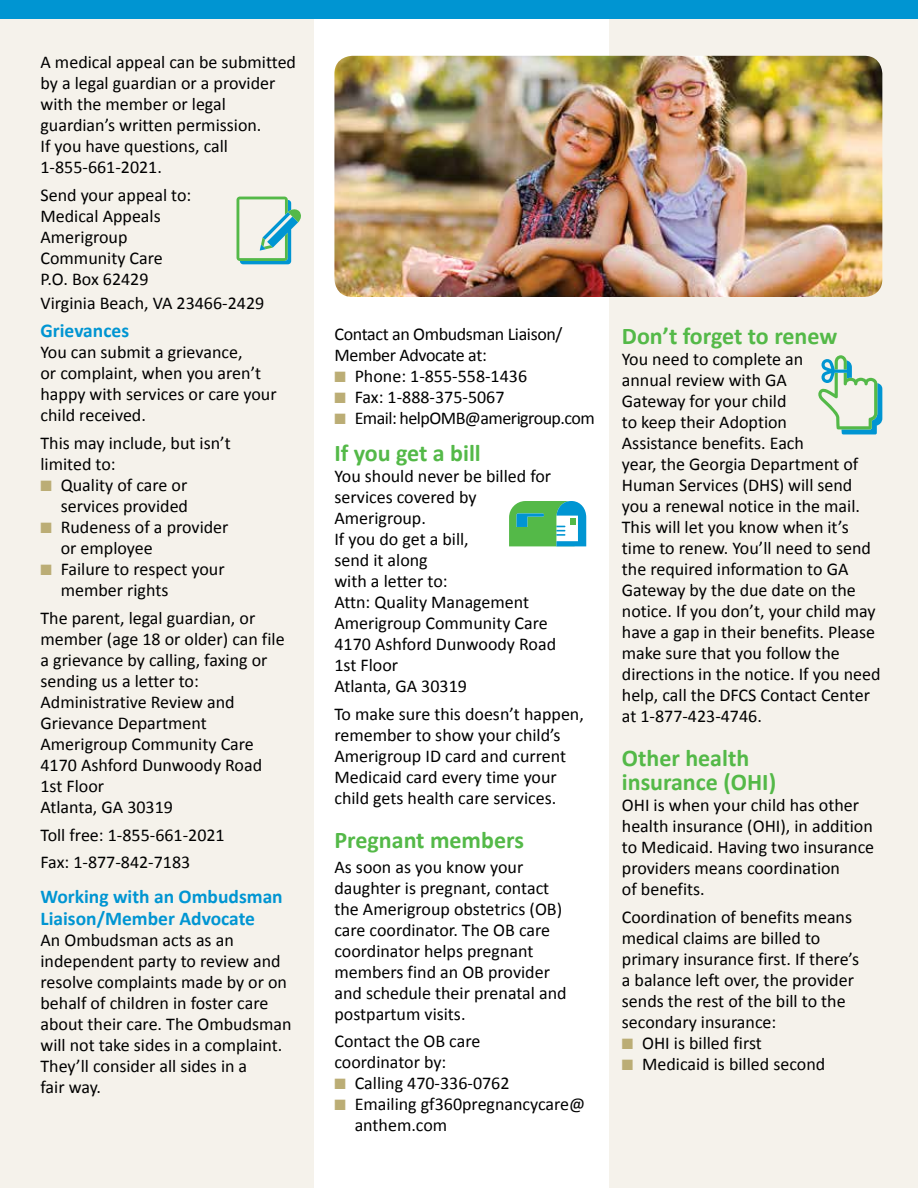
<style>
.page{position:relative;width:918px;height:1188px;background:#fff}
.page>*{position:absolute;margin:0;border:0;box-sizing:border-box;transform-origin:0 0}
.t1{font:700 24px/24px "Calibri";color:#54b948}
.t2{font:700 19.5px/21.6px "Calibri";color:#0095d2}
.t3{font:18px/21px "Calibri";color:#000}
.t4{font:18px/21px "Calibri";letter-spacing:-.02em;color:#000}
.t5{font:18px "Calibri";letter-spacing:-.03em;color:#000}
.s1{color:#bbad75}
</style>
<div class="page">
<div style="left:610px;top:0;width:308px;height:1188px;background:#f5f2eb"></div>
<div style="left:0;top:0;width:314px;height:1188px;background:#f5f2eb"></div>
<div style="left:0;top:0;width:916px;height:18px;background:#0095d2"></div>
<svg style="left:916px;top:0;width:2px;height:18px"></svg>
<svg style="left:237px;top:197px;width:64px;height:67px"></svg>
<svg style="left:818px;top:355px;width:64px;height:79px"></svg>
<svg style="left:509px;top:501px;width:77px;height:45px;background:#5abb8c"></svg>
<img style="left:334px;top:56px;width:548px;height:241px">
<p class="t3" style="left:40px;top:52px;width:257px">A medical appeal can be submitted by a legal guardian or a provider with the member or legal guardian’s written permission.</p>
<p class="t3" style="left:40px;top:136px;width:189px">If you have questions, call<br>1-855-661-2021.</p>
<p class="t3" style="left:40px;top:185px;width:152px">Send your appeal to:</p>
<p class="t3" style="left:40px;top:206px;width:122px">Medical Appeals</p>
<p class="t3" style="left:40px;top:227px;width:88px">Amerigroup</p>
<p class="t3" style="left:40px;top:248px;width:124px">Community Care</p>
<p class="t3" style="left:40px;top:269px;width:110px">P.O. Box 62429</p>
<p class="t3" style="left:40px;top:293px;width:225px">Virginia Beach, VA 23466-2429</p>
<h2 class="t2" style="left:40px;top:319px;width:90px">Grievances</h2>
<p class="t3" style="left:40px;top:342px;width:238px">You can submit a grievance,<br>or complaint, when you aren’t happy with services or care your child received.</p>
<p class="t3" style="left:40px;top:433px;width:192px">This may include, but isn’t limited to:</p>
<p class="t3" style="left:41px;top:475px;width:149px;text-align:right"><span class="s1">■</span> Quality of care or services provided</p>
<p class="t3" style="left:61px;top:517px;width:169px;text-indent:-20px"><span class="s1">■</span> Rudeness of a provider or employee</p>
<p class="t3" style="left:61px;top:559px;width:165px;text-indent:-20px"><span class="s1">■</span> Failure to respect your member rights</p>
<p class="t3" style="left:40px;top:607px;width:246px">The parent, legal guardian, or member (age 18 or older) can file a grievance by calling, faxing or sending us a letter to:</p>
<p class="t3" style="left:40px;top:691px;width:215px">Administrative Review and<br>Grievance Department<br>Amerigroup Community Care</p>
<p class="t3" style="left:40px;top:754px;width:223px">4170 Ashford Dunwoody Road</p>
<p class="t3" style="left:40px;top:775px;width:65px">1st Floor</p>
<p class="t3" style="left:40px;top:796px;width:134px">Atlanta, GA 30319</p>
<p class="t3" style="left:40px;top:824px;width:186px">Toll free: 1-855-661-2021</p>
<p class="t3" style="left:40px;top:852px;width:151px">Fax: 1-877-842-7183</p>
<h2 class="t2" style="left:40px;top:885px;width:244px">Working with an Ombudsman<br>Liaison/Member Advocate</h2>
<p class="t3" style="left:40px;top:930px;width:253px">An Ombudsman acts as an independent party to review and resolve complaints made by or on behalf of children in foster care about their care. The Ombudsman will not take sides in a complaint.<br>They’ll consider all sides in a<br>fair way.</p>
<p class="t4" style="left:334px;top:323px;width:230px">Contact an Ombudsman Liaison/<br>Member Advocate at:</p>
<p class="t3" style="left:334px;top:365px;width:194px"><span class="s1">■</span> Phone: 1-855-558-1436</p>
<p class="t3" style="left:334px;top:386px;width:172px"><span class="s1">■</span> Fax: 1-888-375-5067</p>
<p class="t5" style="left:334px;top:406px;width:262px"><span class="s1">■</span> Email: helpOMB@amerigroup.com</p>
<h2 class="t1" style="left:334px;top:440px;width:148px">If you get a bill</h2>
<p class="t3" style="left:334px;top:466px;width:218px">You should never be billed for services covered by<br>Amerigroup.</p>
<p class="t3" style="left:334px;top:529px;width:136px">If you do get a bill, send it along<br>with a letter to:</p>
<p class="t3" style="left:334px;top:592px;width:215px">Attn: Quality Management<br>Amerigroup Community Care</p>
<p class="t3" style="left:334px;top:634px;width:223px">4170 Ashford Dunwoody Road</p>
<p class="t3" style="left:334px;top:655px;width:65px">1st Floor</p>
<p class="t3" style="left:334px;top:676px;width:134px">Atlanta, GA 30319</p>
<p class="t3" style="left:334px;top:704px;width:251px">To make sure this doesn’t happen, remember to show your child’s<br>Amerigroup ID card and current<br>Medicaid card every time your child gets health care services.</p>
<h2 class="t1" style="left:334px;top:827px;width:191px">Pregnant members</h2>
<p class="t3" style="left:334px;top:856px;width:234px">As soon as you know your daughter is pregnant, contact the Amerigroup obstetrics (OB) care coordinator. The OB care coordinator helps pregnant members find an OB provider and schedule their prenatal and postpartum visits.</p>
<p class="t3" style="left:334px;top:1031px;width:147px">Contact the OB care coordinator by:</p>
<p class="t3" style="left:334px;top:1073px;width:177px"><span class="s1">■</span> Calling 470-336-0762</p>
<p class="t3" style="left:355px;top:1094px;width:232px;text-indent:-20px"><span class="s1">■</span> Emailing gf360pregnancycare@ anthem.com</p>
<h2 class="t1" style="left:622px;top:323px;width:217px">Don’t forget to renew</h2>
<p class="t3" style="left:622px;top:349px;width:260px">You need to complete an<br>annual review with GA<br>Gateway for your child<br>to keep their Adoption<br>Assistance benefits. Each<br>year, the Georgia Department of<br>Human Services (DHS) will send you a renewal notice in the mail.<br>This will let you know when it’s time to renew. You’ll need to send the required information to GA<br>Gateway by the due date on the notice. If you don’t, your child may have a gap in their benefits. Please make sure that you follow the directions in the notice. If you need help, call the DFCS Contact Center at 1-877-423-4746.</p>
<h2 class="t1" style="left:622px;top:745px;width:156px">Other health insurance (OHI)</h2>
<p class="t3" style="left:622px;top:795px;width:254px">OHI is when your child has other health insurance (OHI), in addition to Medicaid. Having two insurance providers means coordination<br>of benefits.</p>
<p class="t3" style="left:622px;top:907px;width:239px">Coordination of benefits means medical claims are billed to primary insurance first. If there’s a balance left over, the provider sends the rest of the bill to the secondary insurance:</p>
<p class="t3" style="left:622px;top:1033px;width:142px"><span class="s1">■</span> OHI is billed first</p>
<p class="t3" style="left:622px;top:1054px;width:205px"><span class="s1">■</span> Medicaid is billed second</p>
</div>
